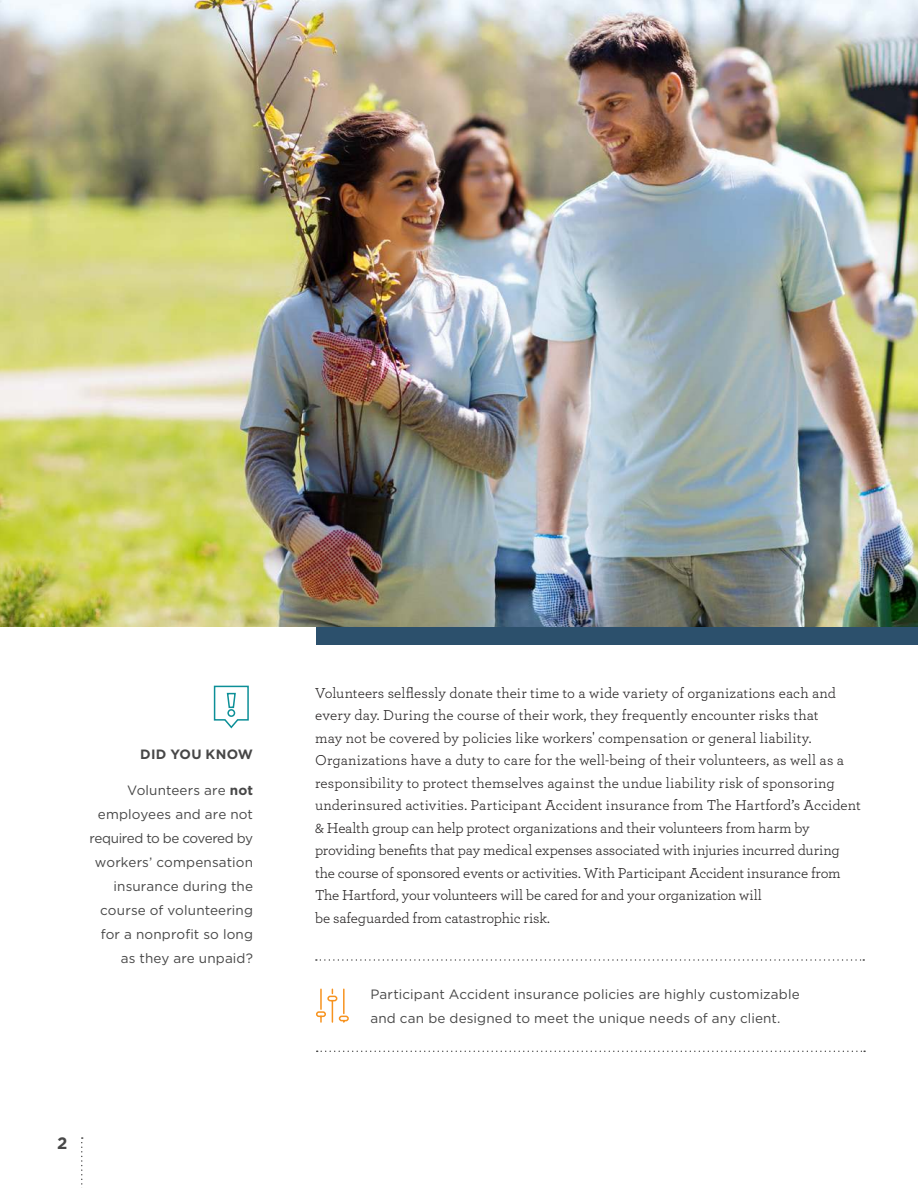
<style>
.page{position:relative;width:918px;height:1188px;background:#fff}
.page>*{position:absolute;margin:0;border:0;box-sizing:border-box;transform-origin:0 0}
.t1{font:700 16.5px "Gotham";color:#484848}
.t2{font:15px/22.5px "Archer";letter-spacing:-.005em;color:#221f1f}
.t3{font:13.5px/24px "Gotham";letter-spacing:.01em;color:#474747;text-align:right}
.t4{font:700 13.5px "Gotham";letter-spacing:.02em;color:#474747}
.s1{font-weight:700}
</style>
<div class="page">
<div style="left:316px;top:611px;width:602px;height:33px;background:#2c506c"></div>
<img style="left:0;top:0;width:918px;height:626px">
<svg style="left:81px;top:1137px;width:2px;height:51px"></svg>
<svg style="left:316px;top:959px;width:548px;height:2px"></svg>
<svg style="left:317px;top:1051px;width:548px;height:1px"></svg>
<hr style="left:320px;top:989px;width:2px;height:20px;background:#f7931f">
<svg style="left:332px;top:1001px;width:1px;height:21px"></svg>
<hr style="left:343px;top:989px;width:2px;height:24px;background:#f7931f">
<div style="left:316px;top:1011px;width:10px;height:6px;border:2px solid #f7931f;border-radius:2px"></div>
<div style="left:327px;top:996px;width:10px;height:5px;border:2px solid #f7931f;border-radius:2px"></div>
<div style="left:339px;top:1016px;width:10px;height:5px;border:2px solid #f7931f;border-radius:2px"></div>
<svg style="left:213px;top:685px;width:36px;height:44px"></svg>
<p class="t4" style="left:140px;top:749px;width:114px">DID YOU KNOW</p>
<p class="t3" style="left:90px;top:779px;width:165px">Volunteers are <span class="s1">not </span>employees and are not required to be covered by workers’ compensation insurance during the course of volunteering for a nonprofit so long as they are unpaid?</p>
<p class="t1" style="left:57px;top:1136px;width:12px">2</p>
<p class="t2" style="left:315px;top:682px;width:547px">Volunteers selflessly donate their time to a wide variety of organizations each and every day. During the course of their work, they frequently encounter risks that<br>may not be covered by policies like workers' compensation or general liability.<br>Organizations have a duty to care for the well-being of their volunteers, as well as a responsibility to protect themselves against the undue liability risk of sponsoring underinsured activities. Participant Accident insurance from The Hartford’s Accident &amp; Health group can help protect organizations and their volunteers from harm by providing benefits that pay medical expenses associated with injuries incurred during the course of sponsored events or activities. With Participant Accident insurance from The Hartford, your volunteers will be cared for and your organization will<br>be safeguarded from catastrophic risk.</p>
<p class="t3" style="left:370px;top:983px;width:431px;text-align:left">Participant Accident insurance policies are highly customizable and can be designed to meet the unique needs of any client.</p>
</div>
